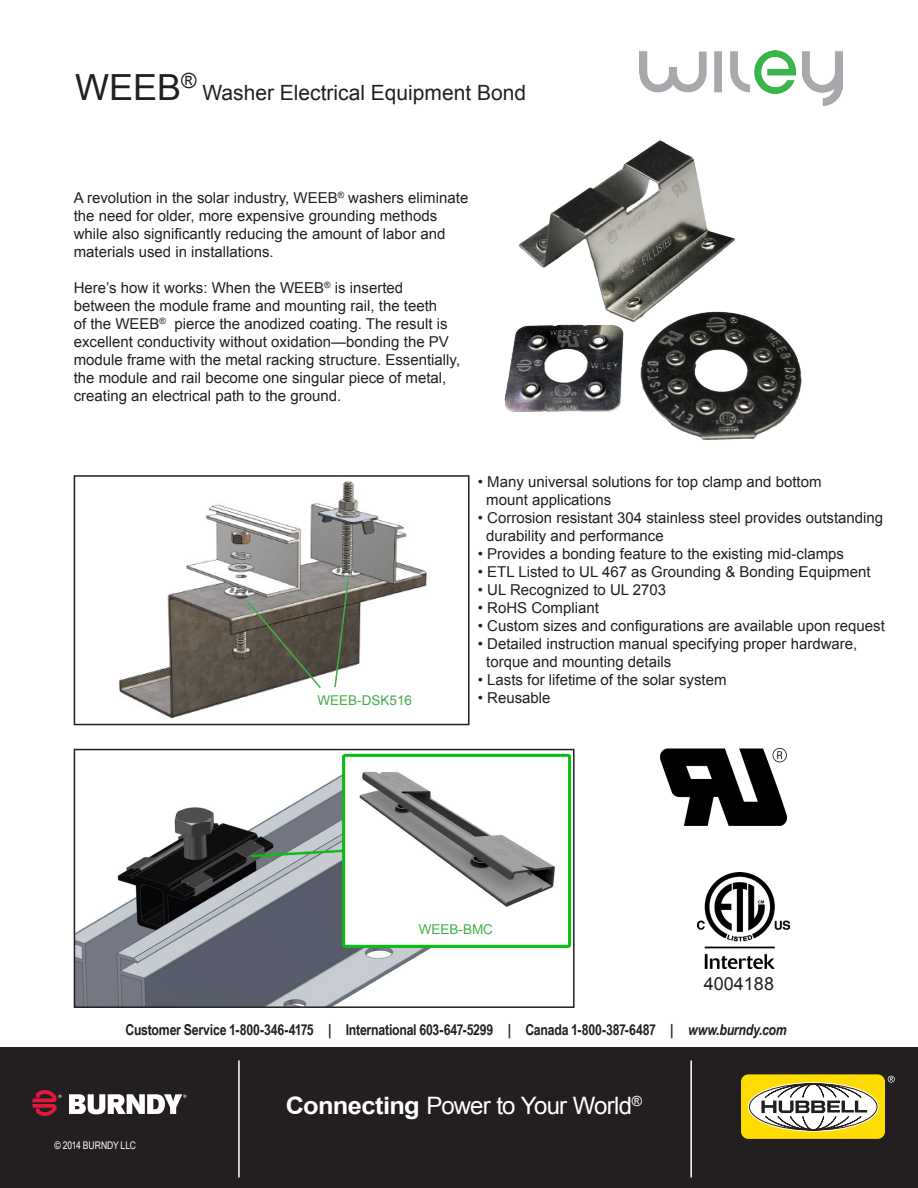
<style>
.page{position:relative;width:918px;height:1188px;background:#fff}
.page>*{position:absolute;margin:0;border:0;box-sizing:border-box;transform-origin:0 0}
.t1{font:36px "Arial";color:#231f20}
.t2{font:24px "Arial";letter-spacing:-.035em;color:#fff}
.t3{font:21px "Arial";color:#231f20}
.t4{font:18px "Arial";color:#231f20}
.t5{font:15px/18px "Arial";color:#231f20}
.t6{font:700 15px "Arial Narrow";letter-spacing:-.015em;color:#231f20}
.t7{font:13.5px "Arial";color:#40ae49}
.t8{font:10.5px "Arial Narrow";letter-spacing:-.01em;color:#fff}
.s1{font-style:italic}
.s2{font-weight:700}
</style>
<div class="page">
<img style="left:119px;top:481px;width:308px;height:238px">
<div style="left:74px;top:475px;width:396px;height:250px;border:2px solid #231f20"></div>
<img style="left:504px;top:141px;width:298px;height:299px">
<img style="left:640px;top:50px;width:203px;height:56px">
<img style="left:698px;top:873px;width:91px;height:96px">
<img style="left:661px;top:749px;width:125px;height:76px">
<img style="left:77px;top:753px;width:495px;height:252px">
<div style="left:74px;top:749px;width:501px;height:259px;border:2px solid #231f20"></div>
<svg style="left:245px;top:599px;width:77px;height:91px"></svg>
<svg style="left:333px;top:578px;width:17px;height:111px"></svg>
<div style="left:0;top:1047px;width:918px;height:141px;background:#231f20"></div>
<svg style="left:69px;top:1094px;width:117px;height:20px"></svg>
<svg style="left:32px;top:1090px;width:30px;height:26px"></svg>
<div style="left:741px;top:1074px;width:144px;height:65px;background:#ffdc01;border-radius:7px"></div>
<svg style="left:749px;top:1084px;width:128px;height:46px"></svg>
<svg style="left:761px;top:1083px;width:106px;height:48px"></svg>
<svg style="left:888px;top:1076px;width:7px;height:7px"></svg>
<hr style="left:238px;top:1060px;width:2px;height:117px;background:#fff">
<hr style="left:690px;top:1060px;width:2px;height:117px;background:#fff">
<p class="t1" style="left:75px;top:64px;width:123px">WEEB<sup>®</sup></p>
<p class="t3" style="left:202px;top:79px;width:325px">Washer Electrical Equipment Bond</p>
<p class="t5" style="left:74px;top:189px;width:396px">A revolution in the solar industry, WEEB<sup>®</sup> washers eliminate the need for older, more expensive grounding methods while also significantly reducing the amount of labor and materials used in installations.</p>
<p class="t5" style="left:74px;top:279px;width:331px">Here’s how it works: When the WEEB<sup>®</sup> is inserted</p>
<p class="t5" style="left:74px;top:297px;width:388px">between the module frame and mounting rail, the teeth<br>of the WEEB<sup>®</sup> pierce the anodized coating. The result is excellent conductivity without oxidation—bonding the PV module frame with the metal racking structure. Essentially, the module and rail become one singular piece of metal, creating an electrical path to the ground.</p>
<p class="t7" style="left:318px;top:691px;width:96px">WEEB-DSK516</p>
<p class="t5" style="left:478px;top:473px;width:345px">• Many universal solutions for top clamp and bottom</p>
<p class="t5" style="left:486px;top:491px;width:127px">mount applications</p>
<p class="t5" style="left:486px;top:509px;width:399px;text-indent:-8px">• Corrosion resistant 304 stainless steel provides outstanding durability and performance</p>
<p class="t5" style="left:478px;top:545px;width:368px">• Provides a bonding feature to the existing mid-clamps</p>
<p class="t5" style="left:478px;top:563px;width:394px">• ETL Listed to UL 467 as Grounding &amp; Bonding Equipment</p>
<p class="t5" style="left:478px;top:581px;width:190px">• UL Recognized to UL 2703</p>
<p class="t5" style="left:478px;top:599px;width:123px">• RoHS Compliant</p>
<p class="t5" style="left:478px;top:617px;width:409px">• Custom sizes and configurations are available upon request</p>
<p class="t5" style="left:486px;top:635px;width:373px;text-indent:-8px">• Detailed instruction manual specifying proper hardware, torque and mounting details</p>
<p class="t5" style="left:478px;top:671px;width:250px">• Lasts for lifetime of the solar system</p>
<p class="t5" style="left:478px;top:689px;width:74px">• Reusable</p>
<p class="t7" style="left:419px;top:921px;width:76px">WEEB-BMC</p>
<p class="t4" style="left:704px;top:972px;width:72px">4004188</p>
<p class="t6" style="left:126px;top:1018px;width:663px">Customer Service 1-800-346-4175 | International 603-647-5299 | Canada 1-800-387-6487 | <span class="s1">www.burndy.com</span></p>
<p class="t8" style="left:55px;top:1138px;width:83px">© 2014 BURNDY LLC</p>
<p class="t2" style="left:286px;top:1090px;width:358px"><span class="s2">Connecting</span> Power to Your World<sup>®</sup></p>
</div>
